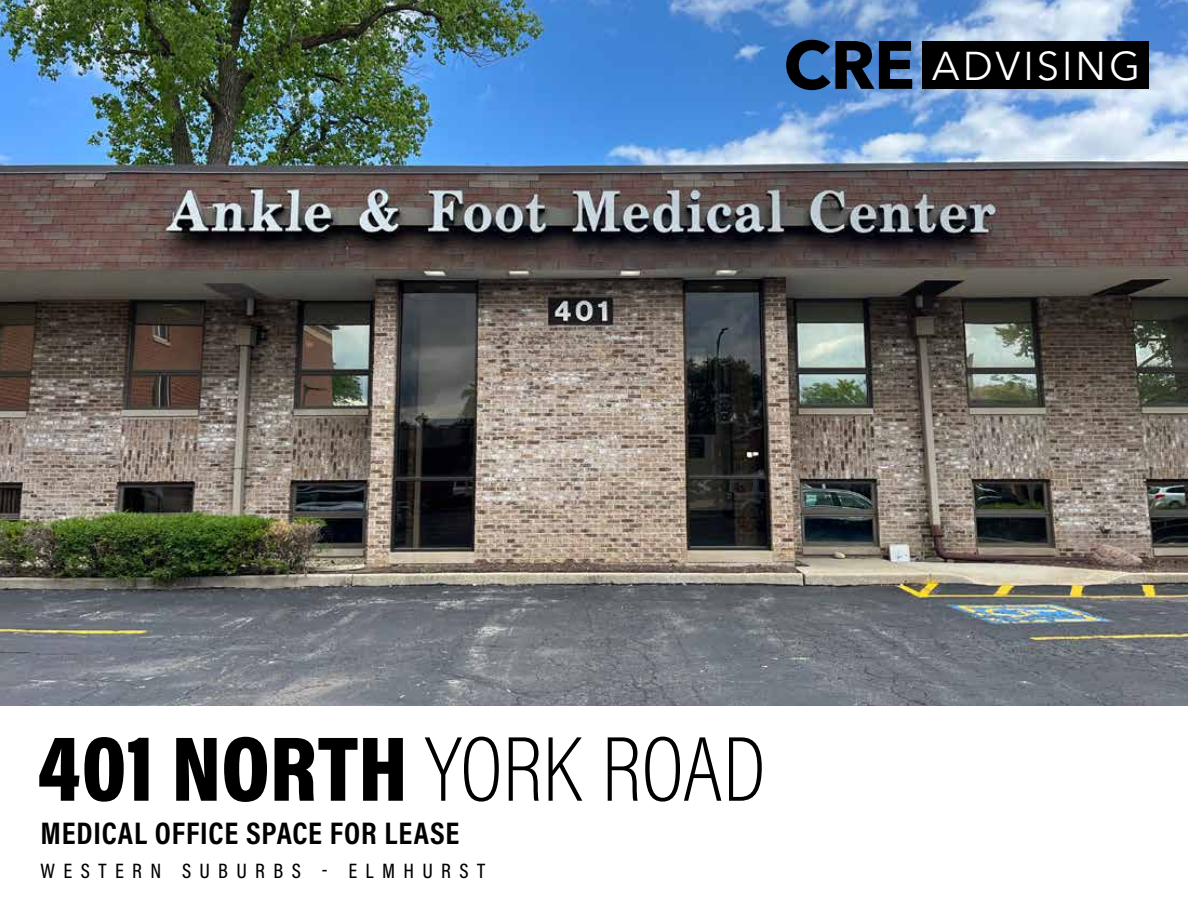
<style>
.page{position:relative;width:1188px;height:918px;background:#fff}
.page>*{position:absolute;margin:0;border:0;box-sizing:border-box;transform-origin:0 0}
.t1{font:900 93px "Acumin Pro Cond";color:#000}
.t2{font:39.9px "Avenir Next LT Pro";letter-spacing:.075em;color:#fff}
.t3{font:700 31.5px "Acumin Pro Cond";letter-spacing:.025em;color:#000101}
.t4{font:500 21px "Acumin Pro Cond";letter-spacing:.4em;color:#000101}
.s1{font-weight:700;font-size:67.5px;color:#000}
.s2{font-weight:200}
</style>
<div class="page">
<img style="left:0;top:0;width:1188px;height:705px">
<div style="left:923px;top:41px;width:226px;height:48px;background:#000"></div>
<p class="t2" style="left:784px;top:42px;width:358px"><span class="s1">CRE</span> ADVISING</p>
<h1 class="t1" style="left:37px;top:708px;width:730px">401 NORTH <span class="s2">YORK ROAD</span></h1>
<p class="t3" style="left:40px;top:812px;width:420px">MEDICAL OFFICE SPACE FOR LEASE</p>
<p class="t4" style="left:40px;top:858px;width:446px">WESTERN SUBURBS - ELMHURST</p>
</div>
